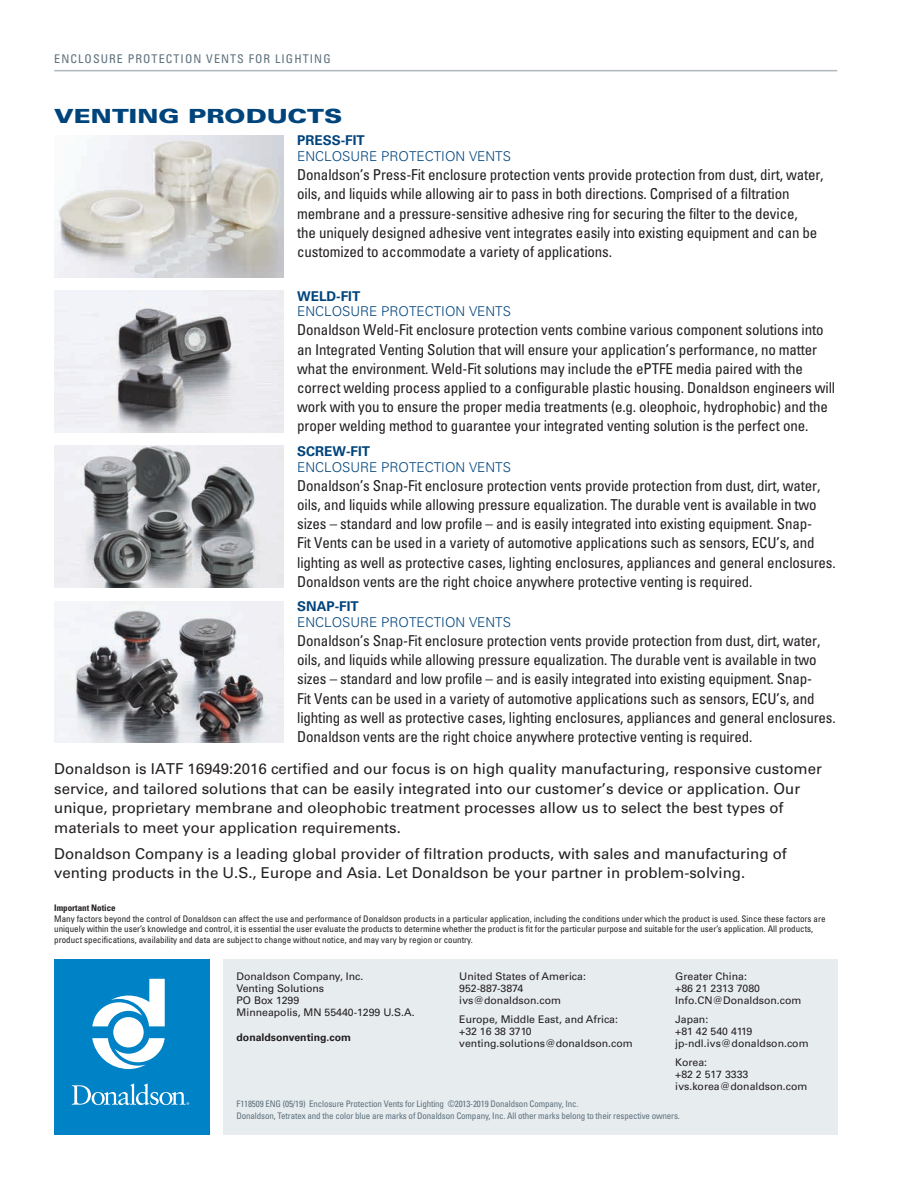
<style>
.page{position:relative;width:918px;height:1188px;background:#fff}
.page>*{position:absolute;margin:0;border:0;box-sizing:border-box;transform-origin:0 0}
.t1{font:900 19.5px "Univers LT Std";color:#00447c;scale:1.3 1}
.t2{font:condensed 15px/19.2px "Univers LT Std";letter-spacing:-.01em;color:#231f20}
.t3{font:15px/19.5px "Univers LT Std";color:#231f20}
.t4{font:300 13.5px "Univers LT Std";color:#00447c}
.t5{font:700 13.5px "Univers LT Std";color:#00447c}
.t6{font:condensed 12px "Univers LT Std";letter-spacing:.09em;color:#5d707c}
.t7{font:10.5px/12px "Univers LT Std";color:#231f20}
.t8{font:700 10.5px "Univers LT Std";color:#231f20}
.t9{font:condensed 9px/10.5px "Univers LT Std";color:#231f20}
.t10{font:condensed 9px/12px "Univers LT Std";letter-spacing:-.015em;color:#5d707c}
.t11{font:700 condensed 9px "Univers LT Std";color:#231f20}
</style>
<div class="page">
<hr style="left:54px;top:70px;width:783px;height:1px;background:#aeb9c0">
<div style="left:223px;top:959px;width:614px;height:175px;background:#e7ecef"></div>
<div style="left:54px;top:959px;width:156px;height:175px;background:#0082c7"></div>
<svg style="left:72px;top:1083px;width:117px;height:22px"></svg>
<svg style="left:92px;top:979px;width:73px;height:90px"></svg>
<img style="left:54px;top:135px;width:230px;height:142px">
<img style="left:54px;top:291px;width:230px;height:141px">
<img style="left:54px;top:446px;width:230px;height:142px">
<img style="left:54px;top:601px;width:230px;height:142px">
<p class="t6" style="left:54px;top:51px;width:278px">ENCLOSURE PROTECTION VENTS FOR LIGHTING</p>
<h1 class="t1" style="left:54px;top:103px;width:223px">VENTING PRODUCTS</h1>
<p class="t5" style="left:297px;top:133px;width:69px">PRESS-FIT</p>
<p class="t4" style="left:297px;top:148px;width:215px">ENCLOSURE PROTECTION VENTS</p>
<p class="t2" style="left:297px;top:165px;width:528px">Donaldson’s Press-Fit enclosure protection vents provide protection from dust, dirt, water, oils, and liquids while allowing air to pass in both directions. Comprised of a filtration membrane and a pressure-sensitive adhesive ring for securing the filter to the device,<br>the uniquely designed adhesive vent integrates easily into existing equipment and can be customized to accommodate a variety of applications.</p>
<p class="t5" style="left:297px;top:288px;width:65px">WELD-FIT</p>
<p class="t4" style="left:297px;top:303px;width:215px">ENCLOSURE PROTECTION VENTS</p>
<p class="t2" style="left:297px;top:320px;width:540px">Donaldson Weld-Fit enclosure protection vents combine various component solutions into an Integrated Venting Solution that will ensure your application’s performance, no matter what the environment. Weld-Fit solutions may include the ePTFE media paired with the correct welding process applied to a configurable plastic housing. Donaldson engineers will work with you to ensure the proper media treatments (e.g. oleophoic, hydrophobic) and the proper welding method to guarantee your integrated venting solution is the perfect one.</p>
<p class="t5" style="left:297px;top:443px;width:74px">SCREW-FIT</p>
<p class="t4" style="left:297px;top:459px;width:215px">ENCLOSURE PROTECTION VENTS</p>
<p class="t2" style="left:297px;top:476px;width:540px">Donaldson’s Snap-Fit enclosure protection vents provide protection from dust, dirt, water, oils, and liquids while allowing pressure equalization. The durable vent is available in two sizes – standard and low profile – and is easily integrated into existing equipment. Snap-<br>Fit Vents can be used in a variety of automotive applications such as sensors, ECU’s, and lighting as well as protective cases, lighting enclosures, appliances and general enclosures.<br>Donaldson vents are the right choice anywhere protective venting is required.</p>
<p class="t5" style="left:297px;top:598px;width:63px">SNAP-FIT</p>
<p class="t4" style="left:297px;top:614px;width:215px">ENCLOSURE PROTECTION VENTS</p>
<p class="t2" style="left:297px;top:631px;width:540px">Donaldson’s Snap-Fit enclosure protection vents provide protection from dust, dirt, water, oils, and liquids while allowing pressure equalization. The durable vent is available in two sizes – standard and low profile – and is easily integrated into existing equipment. Snap-<br>Fit Vents can be used in a variety of automotive applications such as sensors, ECU’s, and lighting as well as protective cases, lighting enclosures, appliances and general enclosures.<br>Donaldson vents are the right choice anywhere protective venting is required.</p>
<p class="t3" style="left:54px;top:759px;width:769px">Donaldson is IATF 16949:2016 certified and our focus is on high quality manufacturing, responsive customer service, and tailored solutions that can be easily integrated into our customer’s device or application. Our unique, proprietary membrane and oleophobic treatment processes allow us to select the best types of materials to meet your application requirements.</p>
<p class="t3" style="left:54px;top:844px;width:734px">Donaldson Company is a leading global provider of filtration products, with sales and manufacturing of venting products in the U.S., Europe and Asia. Let Donaldson be your partner in problem-solving.</p>
<p class="t11" style="left:54px;top:903px;width:63px">Important Notice</p>
<p class="t9" style="left:54px;top:913px;width:773px">Many factors beyond the control of Donaldson can affect the use and performance of Donaldson products in a particular application, including the conditions under which the product is used. Since these factors are uniquely within the user’s knowledge and control, it is essential the user evaluate the products to determine whether the product is fit for the particular purpose and suitable for the user’s application. All products, product specifications, availability and data are subject to change without notice, and may vary by region or country.</p>
<p class="t7" style="left:237px;top:970px;width:180px">Donaldson Company, Inc.<br>Venting Solutions<br>PO Box 1299<br>Minneapolis, MN 55440-1299 U.S.A.</p>
<p class="t8" style="left:237px;top:1031px;width:116px">donaldsonventing.com</p>
<p class="t7" style="left:459px;top:970px;width:128px">United States of America:<br>952-887-3874 ivs@donaldson.com</p>
<p class="t7" style="left:459px;top:1013px;width:175px">Europe, Middle East, and Africa: +32 16 38 3710 venting.solutions@donaldson.com</p>
<p class="t7" style="left:675px;top:970px;width:128px">Greater China:<br>+86 21 2313 7080<br>Info.CN@Donaldson.com</p>
<p class="t7" style="left:675px;top:1013px;width:135px">Japan:<br>+81 42 540 4119 jp-ndl.ivs@donaldson.com</p>
<p class="t7" style="left:675px;top:1056px;width:134px">Korea:<br>+82 2 517 3333 ivs.korea@donaldson.com</p>
<p class="t10" style="left:237px;top:1098px;width:445px">F118509 ENG (05/19) Enclosure Protection Vents for Lighting ©2013-2019 Donaldson Company, Inc.<br>Donaldson, Tetratex and the color blue are marks of Donaldson Company, Inc. All other marks belong to their respective owners.</p>
</div>
